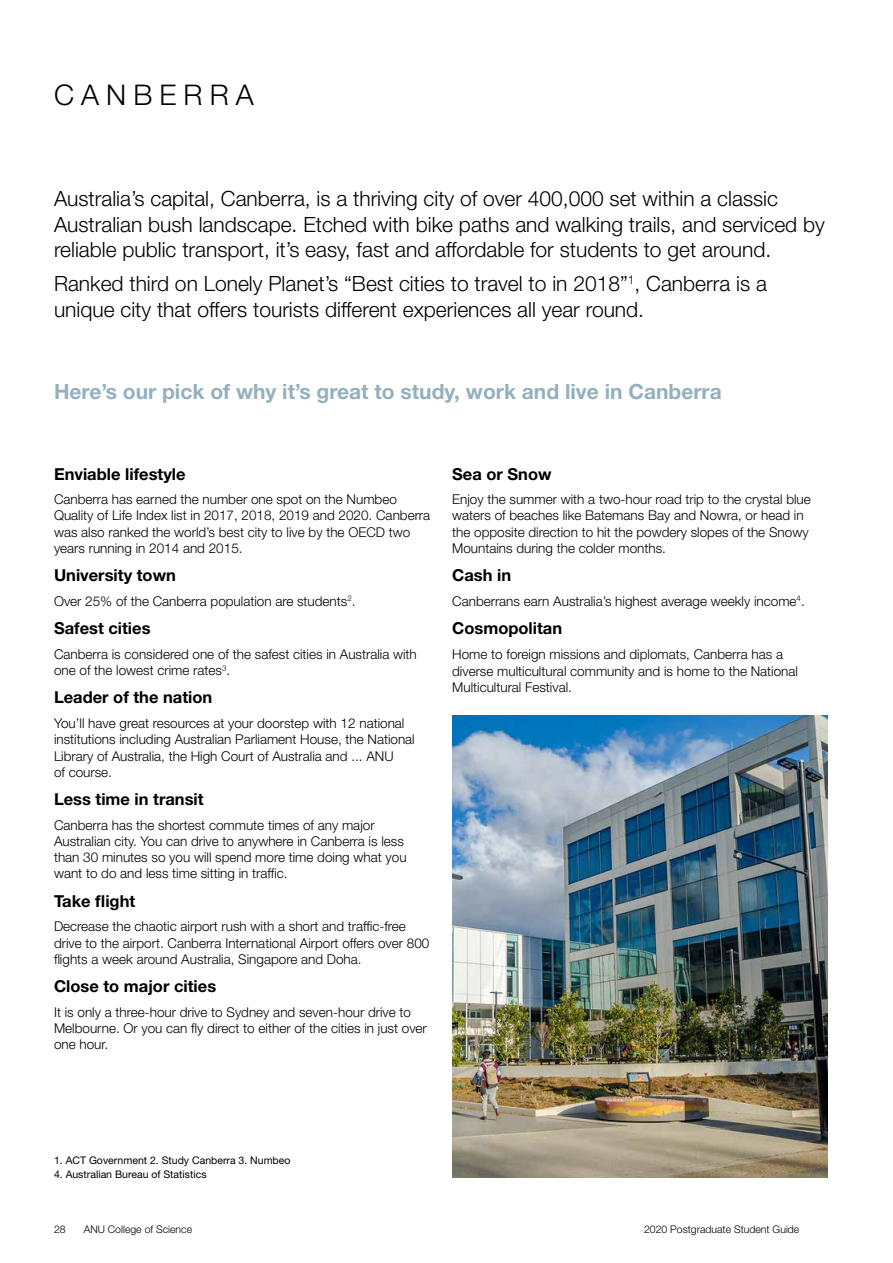
<style>
.page{position:relative;width:893px;height:1263px;background:#fff}
.page>*{position:absolute;margin:0;border:0;box-sizing:border-box;transform-origin:0 0}
.t1{font:300 28.5px "Helvetica Neue LT Std";letter-spacing:.25em;color:#000}
.t2{font:300 21px/25.5px "Helvetica Neue LT Std";color:#000}
.t3{font:700 21px "Helvetica Neue LT Std";color:#94b0be}
.t4{font:700 16.5px "Helvetica Neue LT Std";color:#000}
.t5{font:300 13.5px/16.2px "Helvetica Neue LT Std";color:#000}
.t6{font:10.5px "Helvetica Neue LT Std";color:#000}
.t7{font:300 10.5px "Helvetica Neue LT Std";color:#000}
</style>
<div class="page">
<img style="left:452px;top:715px;width:376px;height:463px">
<h1 class="t1" style="left:54px;top:78px;width:201px">CANBERRA</h1>
<p class="t2" style="left:54px;top:186px;width:772px">Australia’s capital, Canberra, is a thriving city of over 400,000 set within a classic<br>Australian bush landscape. Etched with bike paths and walking trails, and serviced by reliable public transport, it’s easy, fast and affordable for students to get around.</p>
<h2 class="t2" style="left:54px;top:271px;width:714px">Ranked third on Lonely Planet’s “Best cities to travel to in 2018”<sup>1</sup>, Canberra is a unique city that offers tourists different experiences all year round.</h2>
<h2 class="t3" style="left:54px;top:379px;width:669px">Here’s our pick of why it’s great to study, work and live in Canberra</h2>
<p class="t4" style="left:54px;top:463px;width:133px">Enviable lifestyle</p>
<p class="t5" style="left:54px;top:491px;width:378px">Canberra has earned the number one spot on the Numbeo Quality of Life Index list in 2017, 2018, 2019 and 2020. Canberra was also ranked the world’s best city to live by the OECD two years running in 2014 and 2015.</p>
<p class="t4" style="left:54px;top:565px;width:123px">University town</p>
<p class="t5" style="left:54px;top:593px;width:303px">Over 25% of the Canberra population are students<sup>2</sup>.</p>
<p class="t4" style="left:54px;top:618px;width:98px">Safest cities</p>
<p class="t5" style="left:54px;top:646px;width:364px">Canberra is considered one of the safest cities in Australia with one of the lowest crime rates<sup>3</sup>.</p>
<p class="t4" style="left:54px;top:687px;width:160px">Leader of the nation</p>
<p class="t5" style="left:54px;top:715px;width:362px">You’ll have great resources at your doorstep with 12 national institutions including Australian Parliament House, the National Library of Australia, the High Court of Australia and ... ANU<br>of course.</p>
<p class="t4" style="left:54px;top:789px;width:151px">Less time in transit</p>
<p class="t5" style="left:54px;top:816px;width:354px">Canberra has the shortest commute times of any major Australian city. You can drive to anywhere in Canberra is less than 30 minutes so you will spend more time doing what you want to do and less time sitting in traffic.</p>
<p class="t4" style="left:54px;top:890px;width:83px">Take flight</p>
<p class="t5" style="left:54px;top:918px;width:377px">Decrease the chaotic airport rush with a short and traffic-free drive to the airport. Canberra International Airport offers over 800 flights a week around Australia, Singapore and Doha.</p>
<p class="t4" style="left:54px;top:976px;width:164px">Close to major cities</p>
<p class="t5" style="left:54px;top:1003px;width:374px">It is only a three-hour drive to Sydney and seven-hour drive to<br>Melbourne. Or you can fly direct to either of the cities in just over one hour.</p>
<p class="t4" style="left:452px;top:463px;width:101px">Sea or Snow</p>
<p class="t5" style="left:452px;top:491px;width:360px">Enjoy the summer with a two-hour road trip to the crystal blue waters of beaches like Batemans Bay and Nowra, or head in the opposite direction to hit the powdery slopes of the Snowy Mountains during the colder months.</p>
<p class="t4" style="left:452px;top:565px;width:60px">Cash in</p>
<p class="t5" style="left:452px;top:593px;width:354px">Canberrans earn Australia’s highest average weekly income<sup>4</sup>.</p>
<p class="t4" style="left:452px;top:618px;width:111px">Cosmopolitan</p>
<p class="t5" style="left:452px;top:646px;width:347px">Home to foreign missions and diplomats, Canberra has a diverse multicultural community and is home to the National<br>Multicultural Festival.</p>
<p class="t6" style="left:54px;top:1154px;width:238px">1. ACT Government 2. Study Canberra 3. Numbeo</p>
<p class="t6" style="left:54px;top:1167px;width:154px">4. Australian Bureau of Statistics</p>
<p class="t7" style="left:54px;top:1223px;width:13px">28</p>
<p class="t7" style="left:84px;top:1223px;width:110px">ANU College of Science</p>
<p class="t7" style="left:644px;top:1223px;width:157px">2020 Postgraduate Student Guide</p>
</div>
